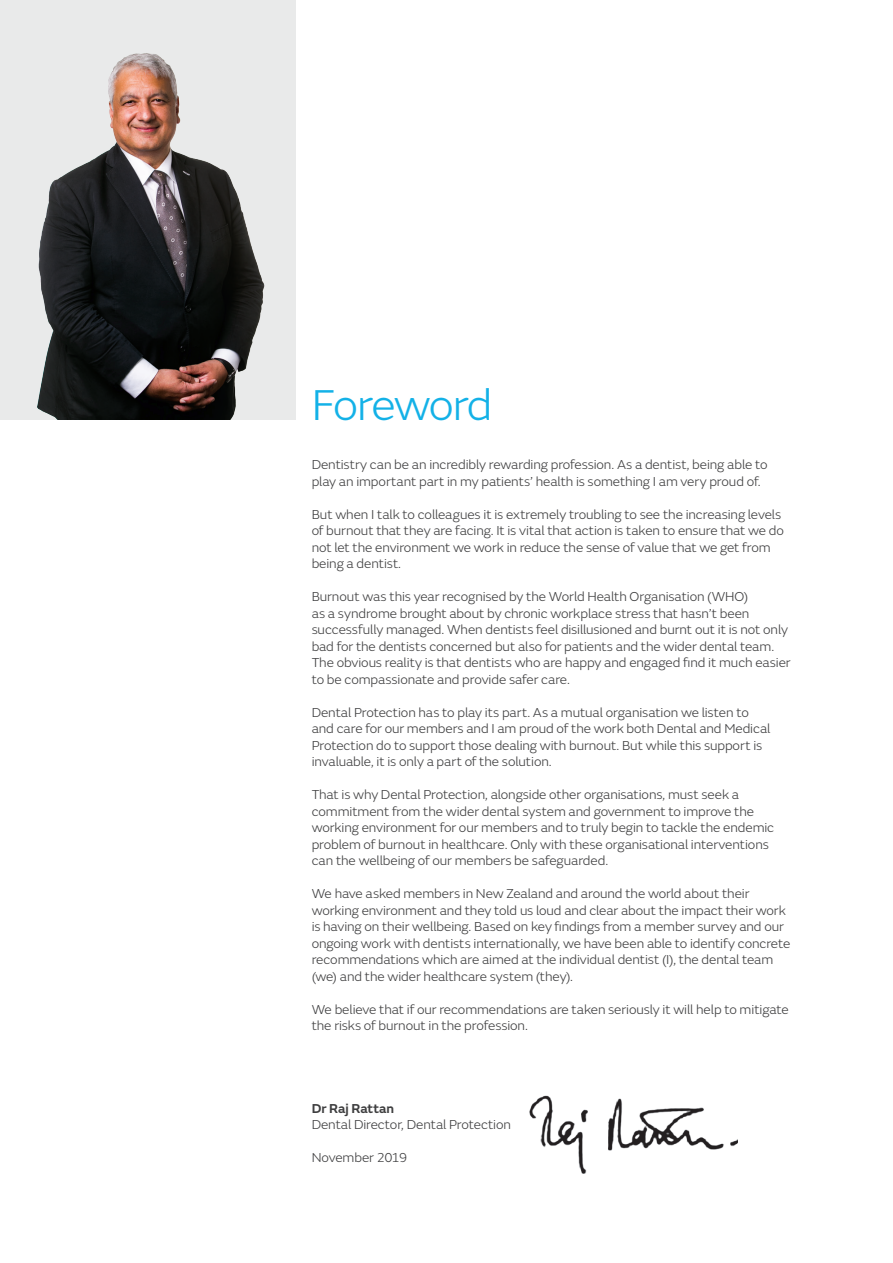
<style>
.page{position:relative;width:893px;height:1263px;background:#fff}
.page>*{position:absolute;margin:0;border:0;box-sizing:border-box;transform-origin:0 0}
.t1{font:300 45px "FS Emeric";letter-spacing:-.035em;color:#13b1e7}
.t2{font:300 13.5px/16.5px "FS Emeric";letter-spacing:-.005em;color:#3e3e3f}
.t3{font:600 13.5px "FS Emeric";letter-spacing:-.01em;color:#3e3e3f}
</style>
<div class="page">
<div style="left:0;top:0;width:295px;height:420px;background:#e9eaea"></div>
<img style="left:37px;top:53px;width:228px;height:367px">
<img style="left:529px;top:1095px;width:209px;height:79px">
<h1 class="t1" style="left:312px;top:374px;width:182px">Foreword</h1>
<p class="t2" style="left:312px;top:456px;width:457px">Dentistry can be an incredibly rewarding profession. As a dentist, being able to play an important part in my patients’ health is something I am very proud of.</p>
<p class="t2" style="left:312px;top:505px;width:474px">But when I talk to colleagues it is extremely troubling to see the increasing levels of burnout that they are facing. It is vital that action is taken to ensure that we do not let the environment we work in reduce the sense of value that we get from being a dentist.</p>
<p class="t2" style="left:312px;top:588px;width:481px">Burnout was this year recognised by the World Health Organisation (WHO)<br>as a syndrome brought about by chronic workplace stress that hasn’t been successfully managed. When dentists feel disillusioned and burnt out it is not only bad for the dentists concerned but also for patients and the wider dental team.<br>The obvious reality is that dentists who are happy and engaged find it much easier to be compassionate and provide safer care.</p>
<p class="t2" style="left:312px;top:703px;width:460px">Dental Protection has to play its part. As a mutual organisation we listen to and care for our members and I am proud of the work both Dental and Medical Protection do to support those dealing with burnout. But while this support is invaluable, it is only a part of the solution.</p>
<p class="t2" style="left:312px;top:786px;width:464px">That is why Dental Protection, alongside other organisations, must seek a commitment from the wider dental system and government to improve the working environment for our members and to truly begin to tackle the endemic problem of burnout in healthcare. Only with these organisational interventions can the wellbeing of our members be safeguarded.</p>
<p class="t2" style="left:312px;top:885px;width:480px">We have asked members in New Zealand and around the world about their working environment and they told us loud and clear about the impact their work is having on their wellbeing. Based on key findings from a member survey and our ongoing work with dentists internationally, we have been able to identify concrete recommendations which are aimed at the individual dentist (I), the dental team (we) and the wider healthcare system (they).</p>
<p class="t2" style="left:312px;top:1000px;width:479px">We believe that if our recommendations are taken seriously it will help to mitigate the risks of burnout in the profession.</p>
<p class="t3" style="left:312px;top:1098px;width:84px">Dr Raj Rattan</p>
<p class="t2" style="left:312px;top:1116px;width:201px">Dental Director, Dental Protection</p>
<p class="t2" style="left:312px;top:1149px;width:97px">November 2019</p>
</div>
